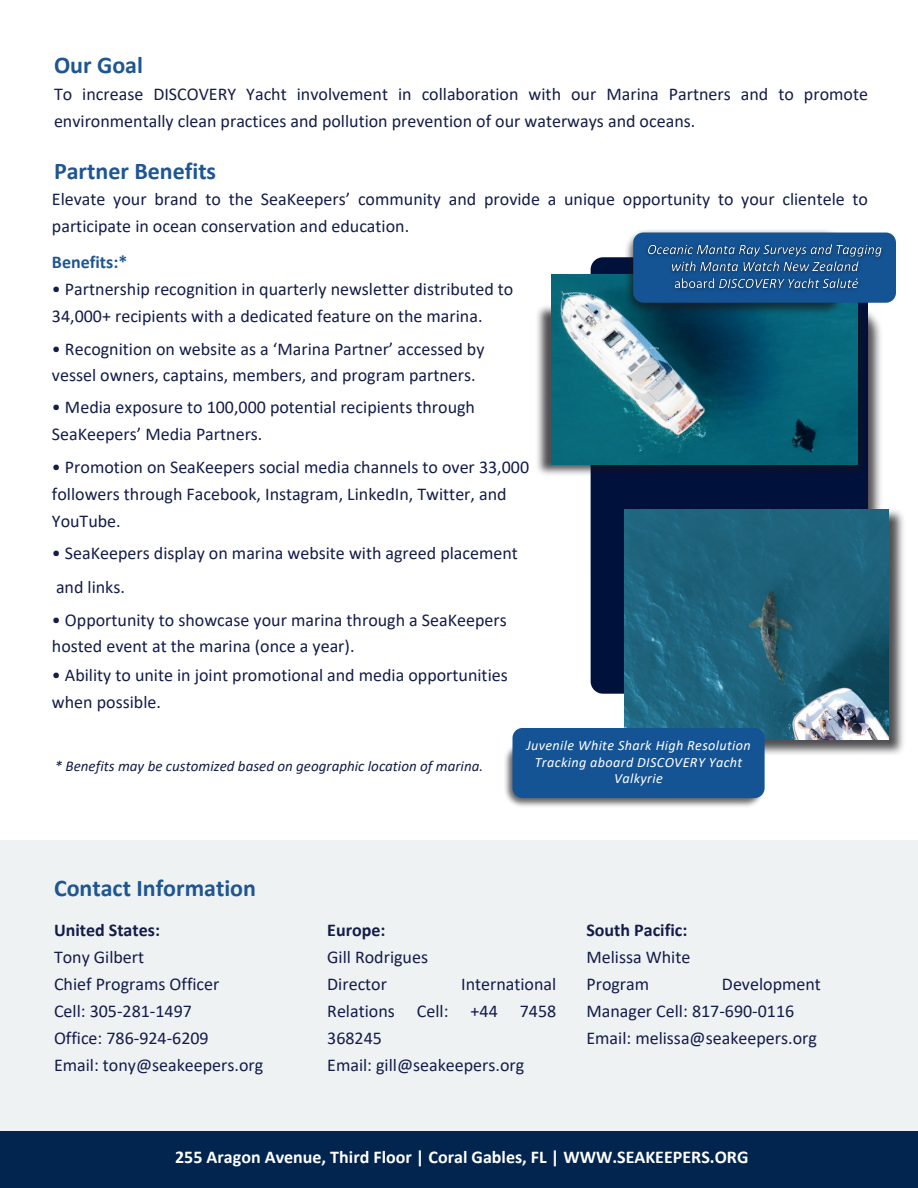
<style>
.page{position:relative;width:918px;height:1188px;background:#fff}
.page>*{position:absolute;margin:0;border:0;box-sizing:border-box;transform-origin:0 0}
.t1{font:700 24px "Calibri";color:#1e5593}
.t2{font:18px/27px "Calibri";color:#141c49}
.t3{font:700 18px "Calibri";color:#fff}
.t4{font:700 18px "Calibri";color:#141c49}
.t5{font:700 18px "Calibri";color:#1e5593}
.t6{font:italic 15px "Calibri";color:#141c49}
.t7{font:italic 14.1px/16.5px "Calibri";letter-spacing:.025em;color:#fff;text-align:center}
</style>
<div class="page">
<img style="left:868px;top:311px;width:14px;height:199px">
<div style="left:591px;top:257px;width:277px;height:437px;background:#00113c"></div>
<img style="left:765px;top:510px;width:139px;height:245px">
<img style="left:505px;top:747px;width:256px;height:60px">
<img style="left:624px;top:510px;width:264px;height:230px">
<div style="left:512px;top:728px;width:253px;height:70px;background:#145495"></div>
<img style="left:537px;top:304px;width:331px;height:172px">
<img style="left:551px;top:275px;width:306px;height:189px">
<img style="left:626px;top:230px;width:220px;height:85px">
<svg style="left:633px;top:233px;width:263px;height:70px;background:#185694"></svg>
<div style="left:0;top:841px;width:918px;height:347px;background:#eef2f2"></div>
<div style="left:0;top:1132px;width:918px;height:56px;background:#01254f"></div>
<img style="left:640px;top:237px;width:249px;height:60px">
<h1 class="t1" style="left:54px;top:48px;width:90px">Our Goal</h1>
<p class="t2" style="left:54px;top:81px;width:816px">To increase DISCOVERY Yacht involvement in collaboration with our Marina Partners and to promote environmentally clean practices and pollution prevention of our waterways and oceans.</p>
<h1 class="t1" style="left:54px;top:154px;width:164px">Partner Benefits</h1>
<p class="t2" style="left:52px;top:185px;width:818px">Elevate your brand to the SeaKeepers’ community and provide a unique opportunity to your clientele to participate in ocean conservation and education.</p>
<p class="t5" style="left:52px;top:249px;width:77px">Benefits:*</p>
<p class="t2" style="left:52px;top:275px;width:463px">• Partnership recognition in quarterly newsletter distributed to<br>34,000+ recipients with a dedicated feature on the marina.</p>
<p class="t2" style="left:52px;top:335px;width:434px;line-height:25.8px">• Recognition on website as a ‘Marina Partner’ accessed by vessel owners, captains, members, and program partners.</p>
<p class="t2" style="left:52px;top:393px;width:425px">• Media exposure to 100,000 potential recipients through<br>SeaKeepers’ Media Partners.</p>
<p class="t2" style="left:52px;top:453px;width:479px">• Promotion on SeaKeepers social media channels to over 33,000 followers through Facebook, Instagram, LinkedIn, Twitter, and<br>YouTube.</p>
<p class="t2" style="left:52px;top:536px;width:468px;line-height:33.8px">• SeaKeepers display on marina website with agreed placement and links.</p>
<p class="t2" style="left:52px;top:607px;width:456px;line-height:25.8px">• Opportunity to showcase your marina through a SeaKeepers hosted event at the marina (once a year).</p>
<p class="t2" style="left:52px;top:661px;width:457px">• Ability to unite in joint promotional and media opportunities when possible.</p>
<p class="t6" style="left:55px;top:755px;width:430px">* Benefits may be customized based on geographic location of marina.</p>
<h1 class="t1" style="left:54px;top:871px;width:204px">Contact Information</h1>
<p class="t7" style="left:526px;top:736px;width:226px">Juvenile White Shark High Resolution<br>Tracking aboard DISCOVERY Yacht<br>Valkyrie</p>
<p class="t4" style="left:54px;top:917px;width:107px">United States:</p>
<p class="t2" style="left:54px;top:943px;width:211px">Tony Gilbert<br>Chief Programs Officer<br>Cell: 305-281-1497<br>Office: 786-924-6209<br>Email: tony@seakeepers.org</p>
<p class="t4" style="left:327px;top:917px;width:60px">Europe:</p>
<p class="t2" style="left:327px;top:943px;width:102px">Gill Rodrigues<br>Director</p>
<p class="t2" style="left:327px;top:970px;width:231px;text-indent:134px">International<br>Relations Cell: +44 7458<br>368245<br>Email: gill@seakeepers.org</p>
<p class="t4" style="left:586px;top:917px;width:102px">South Pacific:</p>
<p class="t2" style="left:586px;top:943px;width:105px">Melissa White<br>Program</p>
<p class="t2" style="left:586px;top:970px;width:236px;text-indent:136px">Development<br>Manager Cell: 817-690-0116<br>Email: melissa@seakeepers.org</p>
<p class="t3" style="left:175px;top:1144px;width:575px">255 Aragon Avenue, Third Floor | Coral Gables, FL | WWW.SEAKEEPERS.ORG</p>
</div>
